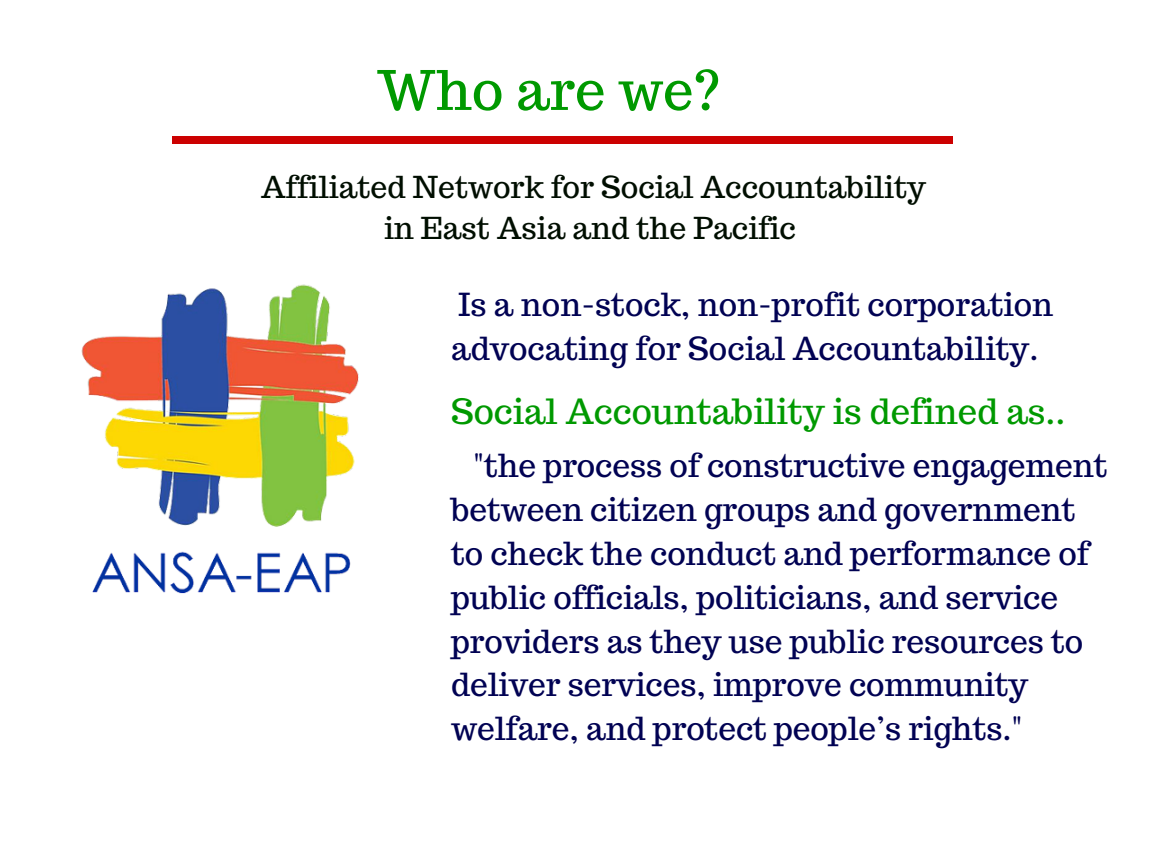
<style>
.page{position:relative;width:1152px;height:863px;background:#fff}
.page>*{position:absolute;margin:0;border:0;box-sizing:border-box;transform-origin:0 0}
.t1{font:54.3px "Trocchi";color:#090}
.t2{font:34.65px "Trocchi";color:#090}
.t3{font:31.65px/43.8px "Trocchi";letter-spacing:-.005em;color:#010253}
.t4{font:30.15px/41.7px "Trocchi";color:#000e00;text-align:center}
</style>
<div class="page">
<img style="left:81px;top:284px;width:278px;height:310px">
<div style="left:172px;top:136px;width:781px;height:7px;background:#c00"></div>
<h1 class="t1" style="left:377px;top:55px;width:345px">Who are we?</h1>
<p class="t4" style="left:261px;top:166px;width:667px">Affiliated Network for Social Accountability in East Asia and the Pacific</p>
<p class="t3" style="left:451px;top:282px;width:604px">Is a non-stock, non-profit corporation advocating for Social Accountability.</p>
<p class="t2" style="left:451px;top:388px;width:616px">Social Accountability is defined as..</p>
<p class="t3" style="left:451px;top:443px;width:658px;text-indent:22px">"the process of constructive engagement between citizen groups and government to check the conduct and performance of public officials, politicians, and service providers as they use public resources to deliver services, improve community welfare, and protect people’s rights."</p>
</div>
